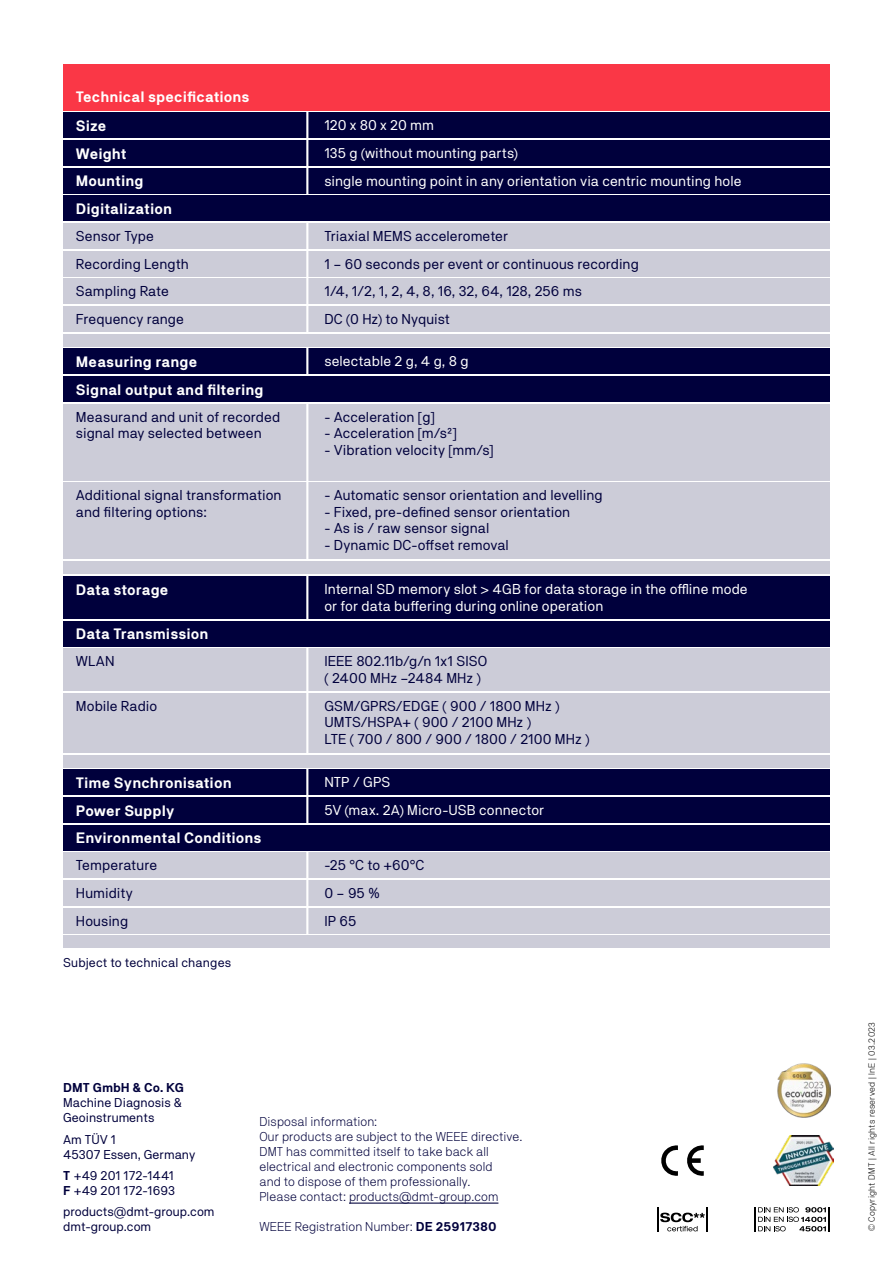
<style>
.page{position:relative;width:893px;height:1263px;background:#fff}
.page>*{position:absolute;margin:0;border:0;box-sizing:border-box;transform-origin:0 0}
.t1{font:700 15px/27.6px "TNG Pro";letter-spacing:.005em;color:#fff}
.t2{font:14.25px/27.6px "TNG Pro";letter-spacing:.005em;color:#00003c}
.t3{font:14.25px/27.6px "TNG Pro";letter-spacing:.005em;color:#fff}
.t4{font:300 12.75px/15px "TNG Pro";letter-spacing:.005em;color:#00003c}
.t5{font:12.75px/15px "TNG Pro";color:#00003c}
.t6{font:700 12.75px "TNG Pro";color:#00003c}
.t7{font:300 9px "TNG Pro";letter-spacing:.025em;color:#000}
.s1{font-weight:700}
</style>
<div class="page">
<div style="left:63px;top:349px;width:767px;height:25px;background:#00003c"></div>
<div style="left:63px;top:576px;width:767px;height:43px;background:#00003c"></div>
<div style="left:63px;top:648px;width:767px;height:43px;background:#ccccd8"></div>
<div style="left:63px;top:693px;width:767px;height:60px;background:#ccccd8"></div>
<div style="left:63px;top:770px;width:767px;height:25px;background:#00003c"></div>
<div style="left:63px;top:797px;width:767px;height:26px;background:#00003c"></div>
<div style="left:63px;top:113px;width:767px;height:25px;background:#00003c"></div>
<div style="left:63px;top:140px;width:767px;height:26px;background:#00003c"></div>
<div style="left:63px;top:168px;width:767px;height:25px;background:#00003c"></div>
<div style="left:63px;top:64px;width:767px;height:47px;background:#fa3746"></div>
<div style="left:63px;top:223px;width:767px;height:26px;background:#ccccd8"></div>
<div style="left:63px;top:404px;width:767px;height:76px;background:#ccccd8"></div>
<div style="left:63px;top:483px;width:767px;height:76px;background:#ccccd8"></div>
<div style="left:63px;top:251px;width:767px;height:25px;background:#ccccd8"></div>
<div style="left:63px;top:279px;width:767px;height:25px;background:#ccccd8"></div>
<div style="left:63px;top:306px;width:767px;height:26px;background:#ccccd8"></div>
<div style="left:63px;top:853px;width:767px;height:25px;background:#ccccd8"></div>
<div style="left:63px;top:880px;width:767px;height:26px;background:#ccccd8"></div>
<div style="left:63px;top:908px;width:767px;height:25px;background:#ccccd8"></div>
<hr style="left:306px;top:112px;width:2px;height:822px;background:#fff">
<div style="left:63px;top:196px;width:767px;height:25px;background:#00003c"></div>
<div style="left:63px;top:376px;width:767px;height:26px;background:#00003c"></div>
<div style="left:63px;top:621px;width:767px;height:25px;background:#00003c"></div>
<div style="left:63px;top:825px;width:767px;height:25px;background:#00003c"></div>
<div style="left:63px;top:334px;width:767px;height:13px;background:#ccccd8"></div>
<div style="left:63px;top:561px;width:767px;height:13px;background:#ccccd8"></div>
<div style="left:63px;top:755px;width:767px;height:12px;background:#ccccd8"></div>
<div style="left:63px;top:935px;width:767px;height:13px;background:#ccccd8"></div>
<hr style="left:349px;top:1202px;width:149px;height:2px;background:#00003c">
<svg style="left:657px;top:1207px;width:51px;height:24px"></svg>
<svg style="left:661px;top:1145px;width:17px;height:31px"></svg>
<svg style="left:687px;top:1145px;width:17px;height:31px"></svg>
<img style="left:777px;top:1063px;width:54px;height:54px">
<img style="left:773px;top:1135px;width:61px;height:51px">
<svg style="left:754px;top:1207px;width:76px;height:24px"></svg>
<p class="t1" style="left:76px;top:82px;width:175px;line-height:29px">Technical specifications<br>Size</p>
<p class="t1" style="left:76px;top:139px;width:69px">Weight<br>Mounting</p>
<p class="t1" style="left:76px;top:195px;width:98px">Digitalization</p>
<p class="t2" style="left:76px;top:222px;width:80px">Sensor Type</p>
<p class="t2" style="left:76px;top:250px;width:114px">Recording Length<br>Sampling Rate<br>Frequency range</p>
<p class="t3" style="left:324px;top:111px;width:419px">120 x 80 x 20 mm<br>135 g (without mounting parts)<br>single mounting point in any orientation via centric mounting hole</p>
<p class="t2" style="left:324px;top:222px;width:185px">Triaxial MEMS accelerometer</p>
<p class="t2" style="left:324px;top:250px;width:316px">1 – 60 seconds per event or continuous recording<br>1/4, 1/2, 1, 2, 4, 8, 16, 32, 64, 128, 256 ms<br>DC (0 Hz) to Nyquist</p>
<p class="t1" style="left:76px;top:348px;width:189px">Measuring range<br>Signal output and filtering</p>
<p class="t3" style="left:324px;top:347px;width:146px">selectable 2 g, 4 g, 8 g</p>
<p class="t2" style="left:76px;top:408px;width:206px;line-height:16.5px">Measurand and unit of recorded signal may selected between</p>
<p class="t2" style="left:76px;top:487px;width:207px;line-height:16.5px">Additional signal transformation and filtering options:</p>
<p class="t2" style="left:324px;top:403px;width:112px">- Acceleration [g]</p>
<p class="t2" style="left:324px;top:419px;width:134px">- Acceleration [m/s²]</p>
<p class="t2" style="left:324px;top:436px;width:171px">- Vibration velocity [mm/s]</p>
<p class="t2" style="left:324px;top:481px;width:280px">- Automatic sensor orientation and levelling</p>
<p class="t2" style="left:324px;top:498px;width:247px">- Fixed, pre-defined sensor orientation</p>
<p class="t2" style="left:324px;top:514px;width:166px">- As is / raw sensor signal</p>
<p class="t2" style="left:324px;top:531px;width:186px">- Dynamic DC-offset removal</p>
<p class="t1" style="left:76px;top:575px;width:94px">Data storage</p>
<p class="t3" style="left:324px;top:580px;width:425px;line-height:16.5px">Internal SD memory slot &gt; 4GB for data storage in the offline mode or for data buffering during online operation</p>
<p class="t1" style="left:76px;top:620px;width:134px">Data Transmission</p>
<p class="t2" style="left:76px;top:647px;width:40px">WLAN</p>
<p class="t2" style="left:76px;top:692px;width:83px">Mobile Radio</p>
<p class="t1" style="left:76px;top:769px;width:157px">Time Synchronisation<br>Power Supply</p>
<p class="t1" style="left:76px;top:824px;width:187px">Environmental Conditions</p>
<p class="t2" style="left:76px;top:851px;width:83px">Temperature<br>Humidity<br>Housing</p>
<p class="t5" style="left:63px;top:955px;width:170px">Subject to technical changes</p>
<p class="t2" style="left:324px;top:653px;width:164px;line-height:16.5px">IEEE 802.11b/g/n 1x1 SISO ( 2400 MHz –2484 MHz )</p>
<p class="t2" style="left:324px;top:697px;width:267px;line-height:16.5px">GSM/GPRS/EDGE ( 900 / 1800 MHz )<br>UMTS/HSPA+ ( 900 / 2100 MHz )<br>LTE ( 700 / 800 / 900 / 1800 / 2100 MHz )</p>
<p class="t3" style="left:324px;top:768px;width:221px">NTP / GPS<br>5V (max. 2A) Micro-USB connector</p>
<p class="t2" style="left:324px;top:851px;width:102px">-25 °C to +60°C<br>0 – 95 %<br>IP 65</p>
<p class="t6" style="left:63px;top:1080px;width:122px">DMT GmbH &amp; Co. KG</p>
<p class="t5" style="left:63px;top:1095px;width:120px">Machine Diagnosis &amp;<br>Geoinstruments</p>
<p class="t5" style="left:63px;top:1131px;width:134px">Am TÜV 1<br>45307 Essen, Germany</p>
<p class="t5" style="left:63px;top:1168px;width:113px"><span class="s1">T</span> +49 201 172-1441<br><span class="s1">F</span> +49 201 172-1693</p>
<p class="t5" style="left:63px;top:1204px;width:153px">products@dmt-group.com dmt-group.com</p>
<p class="t4" style="left:259px;top:1114px;width:264px">Disposal information:<br>Our products are subject to the WEEE directive.<br>DMT has committed itself to take back all electrical and electronic components sold<br>and to dispose of them professionally.<br>Please contact: products@dmt-group.com</p>
<p class="t4" style="left:259px;top:1219px;width:239px">WEEE Registration Number: <span class="s1">DE 25917380</span></p>
<p class="t7" style="left:866px;top:1231px;width:211px;rotate:-90deg">© Copyright DMT | All rights reserved | InE | 03.2023</p>
</div>
